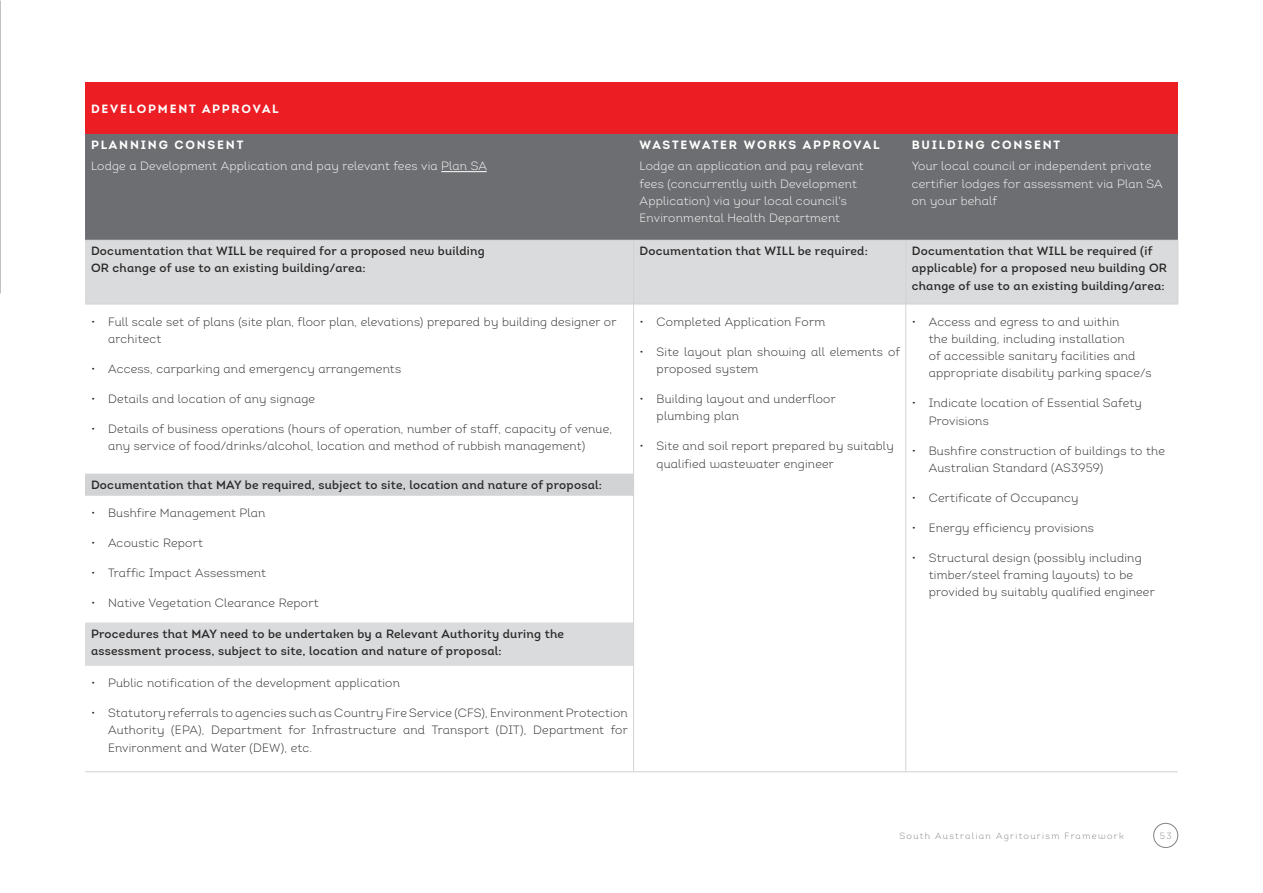
<style>
.page{position:relative;width:1263px;height:893px;background:#fff}
.page>*{position:absolute;margin:0;border:0;box-sizing:border-box;transform-origin:0 0}
.t1{font:300 12px/17.2px "Adelaide Intro";letter-spacing:.02em;color:#292829}
.t2{font:600 12px/17.2px "Adelaide Intro";letter-spacing:.02em;color:#292829}
.t3{font:300 12px/17.2px "Adelaide Intro";letter-spacing:.02em;color:#fff}
.t4{font:700 12px "Adelaide Intro";letter-spacing:.15em;color:#fff}
.t5{font:300 9px "Adelaide Intro";letter-spacing:.15em;color:#808285}
</style>
<div class="page">
<hr style="left:0;top:0;width:1px;height:293px;background:#000">
<div style="left:85px;top:83px;width:1093px;height:51px;background:#ed1d24"></div>
<div style="left:85px;top:134px;width:1093px;height:106px;background:#6d6e71"></div>
<svg style="left:85px;top:241px;width:1093px;height:424px"></svg>
<div style="left:85px;top:474px;width:549px;height:21px;background:#d1d3d4"></div>
<hr style="left:85px;top:240px;width:549px;height:1px;background:#d1d3d4">
<hr style="left:634px;top:240px;width:272px;height:1px;background:#d1d3d4">
<hr style="left:633px;top:240px;width:1px;height:64px;background:#d1d3d4">
<hr style="left:906px;top:240px;width:272px;height:1px;background:#d1d3d4">
<hr style="left:905px;top:240px;width:1px;height:64px;background:#d1d3d4">
<hr style="left:1178px;top:240px;width:1px;height:64px;background:#d1d3d4">
<hr style="left:85px;top:304px;width:549px;height:1px;background:#d1d3d4">
<hr style="left:634px;top:304px;width:272px;height:1px;background:#d1d3d4">
<hr style="left:906px;top:304px;width:272px;height:1px;background:#d1d3d4">
<hr style="left:85px;top:495px;width:548px;height:1px;background:#dedfe0">
<hr style="left:85px;top:623px;width:548px;height:1px;background:#dedfe0">
<hr style="left:85px;top:665px;width:548px;height:1px;background:#dedfe0">
<hr style="left:634px;top:771px;width:272px;height:1px;background:#d1d3d4">
<hr style="left:906px;top:771px;width:272px;height:1px;background:#d1d3d4">
<hr style="left:85px;top:771px;width:549px;height:1px;background:#d1d3d4">
<hr style="left:633px;top:304px;width:1px;height:170px;background:#d1d3d4">
<hr style="left:633px;top:495px;width:1px;height:128px;background:#d1d3d4">
<hr style="left:633px;top:623px;width:1px;height:42px;background:#d1d3d4">
<hr style="left:633px;top:665px;width:1px;height:107px;background:#d1d3d4">
<hr style="left:905px;top:304px;width:1px;height:170px;background:#d1d3d4">
<svg style="left:905px;top:474px;width:1px;height:21px"></svg>
<hr style="left:905px;top:495px;width:1px;height:128px;background:#d1d3d4">
<hr style="left:905px;top:623px;width:1px;height:42px;background:#d1d3d4">
<hr style="left:905px;top:665px;width:1px;height:107px;background:#d1d3d4">
<hr style="left:441px;top:171px;width:46px;height:1px;background:#fff">
<div style="left:1153px;top:823px;width:25px;height:25px;border:1px solid #808285;border-radius:50%"></div>
<p class="t4" style="left:91px;top:101px;width:189px">DEVELOPMENT APPROVAL</p>
<p class="t4" style="left:91px;top:137px;width:154px">PLANNING CONSENT</p>
<p class="t3" style="left:91px;top:158px;width:397px">Lodge a Development Application and pay relevant fees via Plan SA</p>
<p class="t4" style="left:640px;top:137px;width:241px">WASTEWATER WORKS APPROVAL</p>
<p class="t3" style="left:640px;top:158px;width:226px">Lodge an application and pay relevant fees (concurrently with Development Application) via your local council's Environmental Health Department</p>
<p class="t4" style="left:912px;top:137px;width:150px">BUILDING CONSENT</p>
<p class="t3" style="left:912px;top:158px;width:252px">Your local council or independent private certifier lodges for assessment via Plan SA on your behalf</p>
<p class="t2" style="left:91px;top:242px;width:395px">Documentation that WILL be required for a proposed new building<br>OR change of use to an existing building/area:</p>
<p class="t2" style="left:640px;top:242px;width:230px">Documentation that WILL be required:</p>
<p class="t2" style="left:912px;top:242px;width:257px">Documentation that WILL be required (if applicable) for a proposed new building OR change of use to an existing building/area:</p>
<p class="t1" style="left:108px;top:313px;width:510px;text-indent:-17px">• Full scale set of plans (site plan, floor plan, elevations) prepared by building designer or architect</p>
<p class="t1" style="left:91px;top:360px;width:312px">• Access, carparking and emergency arrangements</p>
<p class="t1" style="left:91px;top:390px;width:225px">• Details and location of any signage</p>
<p class="t1" style="left:108px;top:420px;width:505px;text-indent:-17px">• Details of business operations (hours of operation, number of staff, capacity of venue, any service of food/drinks/alcohol, location and method of rubbish management)</p>
<p class="t1" style="left:929px;top:313px;width:224px;text-indent:-17px">• Access and egress to and within<br>the building, including installation<br>of accessible sanitary facilities and appropriate disability parking space/s</p>
<p class="t1" style="left:929px;top:395px;width:215px;text-indent:-17px">• Indicate location of Essential Safety<br>Provisions</p>
<p class="t1" style="left:929px;top:442px;width:238px;text-indent:-17px">• Bushfire construction of buildings to the<br>Australian Standard (AS3959)</p>
<p class="t1" style="left:912px;top:489px;width:168px">• Certificate of Occupancy</p>
<p class="t1" style="left:912px;top:519px;width:184px">• Energy efficiency provisions</p>
<p class="t1" style="left:929px;top:549px;width:227px;text-indent:-17px">• Structural design (possibly including timber/steel framing layouts) to be provided by suitably qualified engineer</p>
<p class="t1" style="left:640px;top:313px;width:187px">• Completed Application Form</p>
<p class="t1" style="left:657px;top:343px;width:245px;text-indent:-17px">• Site layout plan showing all elements of proposed system</p>
<p class="t1" style="left:657px;top:390px;width:181px;text-indent:-17px">• Building layout and underfloor plumbing plan</p>
<p class="t1" style="left:657px;top:437px;width:239px;text-indent:-17px">• Site and soil report prepared by suitably qualified wastewater engineer</p>
<p class="t2" style="left:91px;top:476px;width:512px">Documentation that MAY be required, subject to site, location and nature of proposal:</p>
<p class="t1" style="left:91px;top:504px;width:176px">• Bushfire Management Plan</p>
<p class="t1" style="left:91px;top:534px;width:113px">• Acoustic Report</p>
<p class="t1" style="left:91px;top:564px;width:176px">• Traffic Impact Assessment</p>
<p class="t1" style="left:91px;top:594px;width:229px">• Native Vegetation Clearance Report</p>
<p class="t2" style="left:91px;top:625px;width:475px">Procedures that MAY need to be undertaken by a Relevant Authority during the assessment process, subject to site, location and nature of proposal:</p>
<p class="t1" style="left:91px;top:674px;width:310px">• Public notification of the development application</p>
<p class="t1" style="left:108px;top:704px;width:521px;text-align:justify;text-indent:-17px">• Statutory referrals to agencies such as Country Fire Service (CFS), Environment Protection Authority (EPA), Department for Infrastructure and Transport (DIT), Department for Environment and Water (DEW), etc.</p>
<p class="t5" style="left:899px;top:830px;width:226px">South Australian Agritourism Framework</p>
<p class="t5" style="left:1160px;top:830px;width:13px">53</p>
</div>
